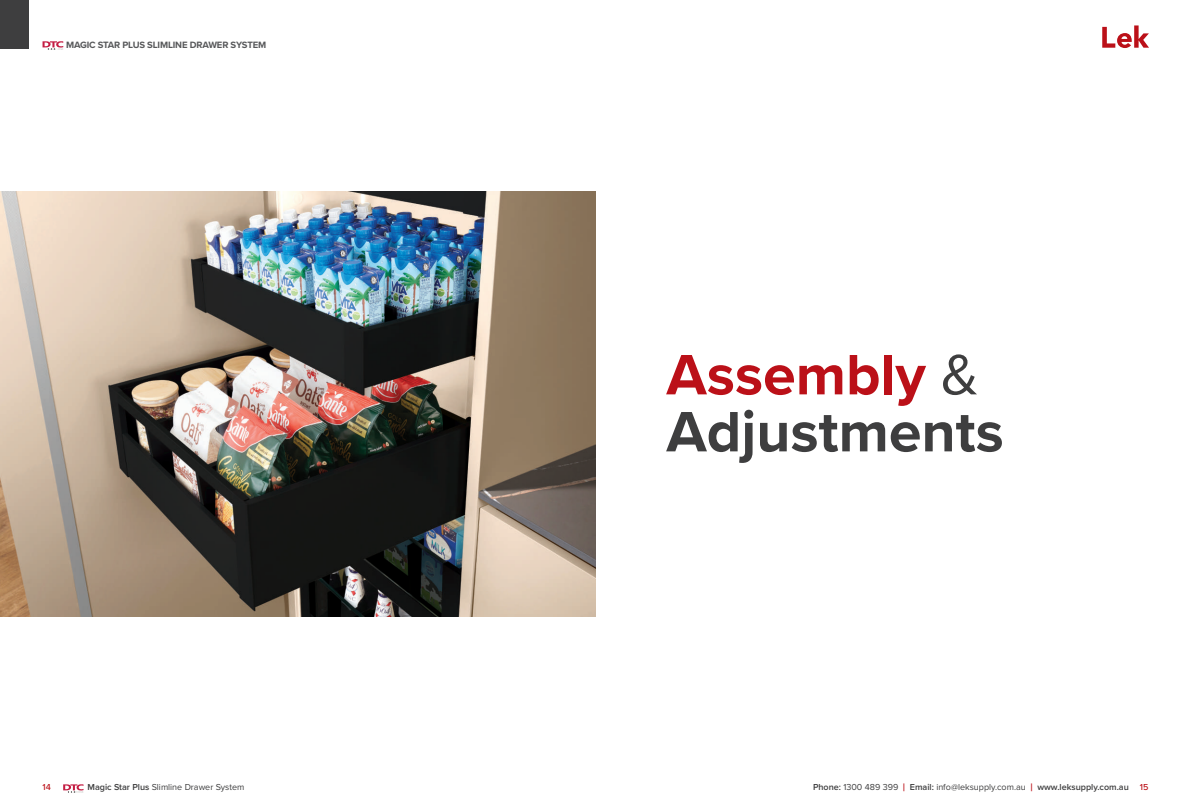
<style>
.page{position:relative;width:1191px;height:808px;background:#fff}
.page>*{position:absolute;margin:0;border:0;box-sizing:border-box;transform-origin:0 0}
.t1{font:700 59px/57px "Proxima Nova";color:#3e3e3f}
.t2{font:700 9.5px "Proxima Nova";letter-spacing:-.02em;color:#57585a}
.t3{font:600 9px "Proxima Nova";color:#3e3e3f}
.t4{font:9px "Proxima Nova";color:#3e3e3f}
.t5{font:500 9px "Proxima Nova";color:#bb1018}
.s1{color:#bb1018}
.s2{font-weight:400}
.s3{font-weight:600}
.s4{font-size:11px;color:#bb1018}
.s5{font-weight:500;color:#bb1018}
</style>
<div class="page">
<svg style="left:63px;top:784px;width:21px;height:9px"></svg>
<div style="left:0;top:0;width:28px;height:48px;background:#3e3e3f"></div>
<svg style="left:1102px;top:25px;width:47px;height:23px"></svg>
<svg style="left:43px;top:41px;width:21px;height:9px"></svg>
<img style="left:0;top:191px;width:595px;height:426px">
<p class="t2" style="left:66px;top:37px;width:202px">MAGIC STAR PLUS SLIMLINE DRAWER SYSTEM</p>
<h1 class="t1" style="left:666px;top:345px;width:339px"><span class="s1">Assembly</span> <span class="s2">&amp;<br></span>Adjustments</h1>
<p class="t5" style="left:43px;top:781px;width:10px">14</p>
<p class="t4" style="left:87px;top:781px;width:158px"><span class="s3">Magic Star Plus</span> Slimline Drawer System</p>
<p class="t3" style="left:813px;top:781px;width:337px">Phone: <span class="s2">1300 489 399</span> <span class="s4">|</span> Email: <span class="s2">info@leksupply.com.au</span> <span class="s4">|</span> www.leksupply.com.au <span class="s5">15</span></p>
</div>
